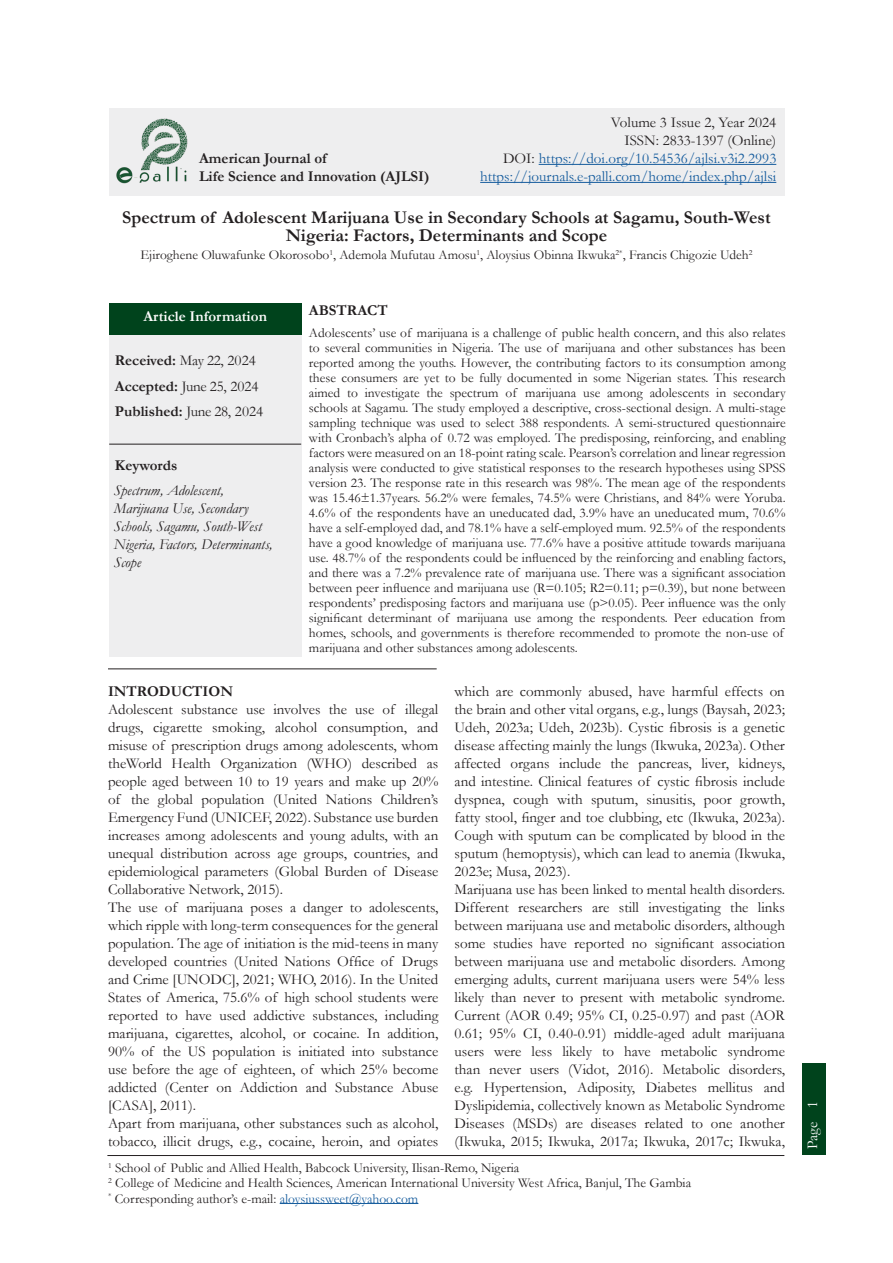
<style>
.page{position:relative;width:893px;height:1263px;background:#fff}
.page>*{position:absolute;margin:0;border:0;box-sizing:border-box;transform-origin:0 0}
.Article_Title{font:700 18px/18px "Garamond";color:#231f20;text-align:center}
.Article_Body{font:15px/18px "Garamond";color:#231f20;text-align:justify}
.Keywords{font:italic 15px/18px "Garamond";color:#231f20}
.Title_Page_Doi{font:15px "Garamond";color:#175d9e}
.Journal_Title{font:700 15px "Garamond";color:#231f20}
.Article_Information{font:15px "Garamond";letter-spacing:-.02em;color:#231f20}
.Title_Page_Doi-2{font:15px "Garamond";color:#231f20}
.Article_Information-2{font:700 15px "Garamond";color:#fff}
.Inside_Title{font:700 15px "Garamond";color:#231f20}
.t1{font:15px "Garamond";color:#fff}
.Abstract_Body{font:13.5px/15px "Garamond";color:#231f20}
.Authors_Footer{font:13.5px "Garamond";color:#231f20}
.Authors_Name{font:13.5px "Garamond";color:#231f20}
.s1{color:#231f20}
.s2{font-weight:700}
.s3{color:#175d9e}
</style>
<div class="page">
<div style="left:802px;top:1063px;width:24px;height:91px;background:#00431c"></div>
<div style="left:109px;top:108px;width:675px;height:88px;background:#eeeeef"></div>
<hr style="left:539px;top:164px;width:237px;height:1px;background:#175d9e">
<hr style="left:480px;top:182px;width:296px;height:1px;background:#175d9e">
<img style="left:116px;top:118px;width:72px;height:66px">
<div style="left:109px;top:303px;width:193px;height:354px;background:#eeeeef"></div>
<div style="left:109px;top:303px;width:193px;height:32px;background:#00431c"></div>
<hr style="left:109px;top:444px;width:192px;height:1px;background:#231f20">
<hr style="left:108px;top:668px;width:329px;height:1px;background:#231f20">
<hr style="left:280px;top:1203px;width:138px;height:1px;background:#175d9e">
<hr style="left:107px;top:1155px;width:677px;height:1px;background:#231f20">
<p class="Title_Page_Doi-2" style="left:611px;top:112px;width:167px">Volume 3 Issue 2, Year 2024</p>
<p class="Title_Page_Doi-2" style="left:624px;top:130px;width:153px">ISSN: 2833-1397 (Online)</p>
<p class="Title_Page_Doi" style="left:503px;top:148px;width:275px"><span class="s1">DOI:</span> https://doi.org/10.54536/ajlsi.v3i2.2993</p>
<p class="Title_Page_Doi" style="left:480px;top:166px;width:298px">https://journals.e-palli.com/home/index.php/ajlsi</p>
<p class="Journal_Title" style="left:199px;top:148px;width:129px">American Journal of</p>
<p class="Journal_Title" style="left:199px;top:166px;width:232px">Life Science and Innovation (AJLSI)</p>
<p class="Article_Title" style="left:122px;top:208px;width:650px">Spectrum of Adolescent Marijuana Use in Secondary Schools at Sagamu, South-West<br>Nigeria: Factors, Determinants and Scope</p>
<p class="Authors_Name" style="left:140px;top:246px;width:614px">Ejiroghene Oluwafunke Okorosobo<sup>1</sup>, Ademola Mufutau Amosu<sup>1</sup>, Aloysius Obinna Ikwuka<sup>2*</sup>, Francis Chigozie Udeh<sup>2</sup></p>
<p class="Article_Information-2" style="left:143px;top:306px;width:125px">Article Information</p>
<p class="Article_Information" style="left:115px;top:350px;width:142px"><span class="s2">Received:</span> May 22, 2024</p>
<p class="Article_Information" style="left:115px;top:376px;width:145px"><span class="s2">Accepted:</span> June 25, 2024</p>
<p class="Article_Information" style="left:115px;top:401px;width:150px"><span class="s2">Published:</span> June 28, 2024</p>
<p class="Journal_Title" style="left:115px;top:455px;width:64px">Keywords</p>
<p class="Keywords" style="left:114px;top:481px;width:160px">Spectrum, Adolescent,<br>Marijuana Use, Secondary<br>Schools, Sagamu, South-West<br>Nigeria, Factors, Determinants,<br>Scope</p>
<p class="Journal_Title" style="left:309px;top:300px;width:80px">ABSTRACT</p>
<p class="Abstract_Body" style="left:309px;top:325px;width:478px">Adolescents’ use of marijuana is a challenge of public health concern, and this also relates to several communities in Nigeria. The use of marijuana and other substances has been reported among the youths. However, the contributing factors to its consumption among these consumers are yet to be fully documented in some Nigerian states. This research aimed to investigate the spectrum of marijuana use among adolescents in secondary schools at Sagamu. The study employed a descriptive, cross-sectional design. A multi-stage sampling technique was used to select 388 respondents. A semi-structured questionnaire with Cronbach’s alpha of 0.72 was employed. The predisposing, reinforcing, and enabling factors were measured on an 18-point rating scale. Pearson’s correlation and linear regression analysis were conducted to give statistical responses to the research hypotheses using SPSS version 23. The response rate in this research was 98%. The mean age of the respondents was 15.46±1.37years. 56.2% were females, 74.5% were Christians, and 84% were Yoruba.<br>4.6% of the respondents have an uneducated dad, 3.9% have an uneducated mum, 70.6% have a self-employed dad, and 78.1% have a self-employed mum. 92.5% of the respondents have a good knowledge of marijuana use. 77.6% have a positive attitude towards marijuana use. 48.7% of the respondents could be influenced by the reinforcing and enabling factors, and there was a 7.2% prevalence rate of marijuana use. There was a significant association between peer influence and marijuana use (R=0.105; R2=0.11; p=0.39), but none between respondents’ predisposing factors and marijuana use (p&gt;0.05). Peer influence was the only significant determinant of marijuana use among the respondents. Peer education from homes, schools, and governments is therefore recommended to promote the non-use of marijuana and other substances among adolescents.</p>
<p class="Inside_Title" style="left:108px;top:681px;width:127px">INTRODUCTION</p>
<p class="Article_Body" style="left:108px;top:699px;width:332px">Adolescent substance use involves the use of illegal drugs, cigarette smoking, alcohol consumption, and misuse of prescription drugs among adolescents, whom theWorld Health Organization (WHO) described as people aged between 10 to 19 years and make up 20% of the global population (United Nations Children’s Emergency Fund (UNICEF, 2022). Substance use burden increases among adolescents and young adults, with an unequal distribution across age groups, countries, and epidemiological parameters (Global Burden of Disease Collaborative Network, 2015).</p>
<p class="Article_Body" style="left:108px;top:897px;width:332px">The use of marijuana poses a danger to adolescents, which ripple with long-term consequences for the general population. The age of initiation is the mid-teens in many developed countries (United Nations Office of Drugs and Crime [UNODC], 2021; WHO, 2016). In the United States of America, 75.6% of high school students were reported to have used addictive substances, including marijuana, cigarettes, alcohol, or cocaine. In addition, 90% of the US population is initiated into substance use before the age of eighteen, of which 25% become addicted (Center on Addiction and Substance Abuse [CASA], 2011).</p>
<p class="Article_Body" style="left:108px;top:1113px;width:332px">Apart from marijuana, other substances such as alcohol, tobacco, illicit drugs, e.g., cocaine, heroin, and opiates</p>
<p class="Article_Body" style="left:455px;top:681px;width:332px">which are commonly abused, have harmful effects on the brain and other vital organs, e.g., lungs (Baysah, 2023; Udeh, 2023a; Udeh, 2023b). Cystic fibrosis is a genetic disease affecting mainly the lungs (Ikwuka, 2023a). Other affected organs include the pancreas, liver, kidneys, and intestine. Clinical features of cystic fibrosis include dyspnea, cough with sputum, sinusitis, poor growth, fatty stool, finger and toe clubbing, etc (Ikwuka, 2023a).<br>Cough with sputum can be complicated by blood in the sputum (hemoptysis), which can lead to anemia (Ikwuka, 2023e; Musa, 2023).</p>
<p class="Article_Body" style="left:455px;top:879px;width:332px">Marijuana use has been linked to mental health disorders.<br>Different researchers are still investigating the links between marijuana use and metabolic disorders, although some studies have reported no significant association between marijuana use and metabolic disorders. Among emerging adults, current marijuana users were 54% less likely than never to present with metabolic syndrome.<br>Current (AOR 0.49; 95% CI, 0.25-0.97) and past (AOR 0.61; 95% CI, 0.40-0.91) middle-aged adult marijuana users were less likely to have metabolic syndrome than never users (Vidot, 2016). Metabolic disorders, e.g. Hypertension, Adiposity, Diabetes mellitus and Dyslipidemia, collectively known as Metabolic Syndrome Diseases (MSDs) are diseases related to one another (Ikwuka, 2015; Ikwuka, 2017a; Ikwuka, 2017c; Ikwuka,</p>
<p class="Authors_Footer" style="left:108px;top:1159px;width:413px"><sup>1</sup> School of Public and Allied Health, Babcock University, Ilisan-Remo, Nigeria</p>
<p class="Authors_Footer" style="left:108px;top:1174px;width:585px"><sup>2</sup> College of Medicine and Health Sciences, American International University West Africa, Banjul, The Gambia</p>
<p class="Authors_Footer" style="left:108px;top:1189px;width:312px"><sup>*</sup> Corresponding author’s e-mail: <span class="s3">aloysiussweet@yahoo.com</span></p>
<p class="t1" style="left:802px;top:1149px;width:50px;rotate:-90deg">Page 1</p>
</div>
